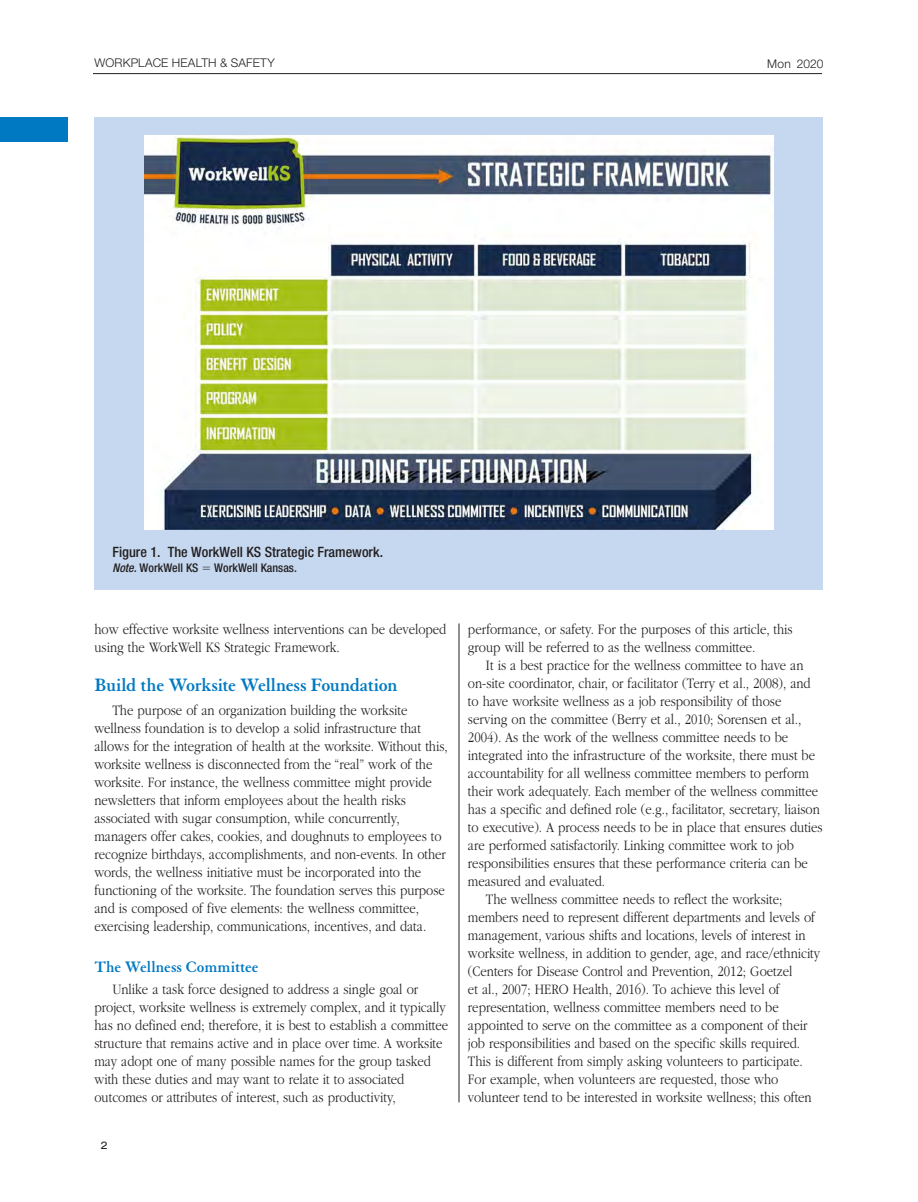
<style>
.page{position:relative;width:918px;height:1202px;background:#fff}
.page>*{position:absolute;margin:0;border:0;box-sizing:border-box;transform-origin:0 0}
.t1{font:700 19.5px "Granjon LT Std";letter-spacing:-.015em;color:#0079c2}
.t2{font:700 16.5px "Granjon LT Std";color:#0079c2}
.t3{font:300 15px/18px "ITC Garamond Std";color:#231f20;scale:.85 1}
.t4{font:500 condensed 14.25px "Helvetica Neue LT Std";color:#231f20}
.t5{font:500 condensed 12px "Helvetica Neue LT Std";color:#231f20}
.t6{font:300 12px "Helvetica Neue LT Std";letter-spacing:.015em;color:#231f20}
.t7{font:expanded 10.5px "Helvetica Neue LT Std";color:#231f20}
.s1{font-style:italic}
</style>
<div class="page">
<hr style="left:93px;top:73px;width:729px;height:1px;background:#231f20">
<div style="left:1px;top:117px;width:67px;height:25px;background:#0079c2"></div>
<hr style="left:459px;top:623px;width:1px;height:479px;background:#231f20">
<div style="left:94px;top:117px;width:730px;height:472px;background:#c6d8ef"></div>
<img style="left:144px;top:135px;width:630px;height:394px">
<p class="t6" style="left:94px;top:55px;width:182px">WORKPLACE HEALTH &amp; SAFETY</p>
<p class="t6" style="left:767px;top:57px;width:58px">MON 2020</p>
<p class="t4" style="left:112px;top:543px;width:272px">Figure 1. The WorkWell KS Strategic Framework.</p>
<p class="t5" style="left:112px;top:560px;width:87px"><span class="s1">Note.</span> WorkWell KS</p>
<p class="t5" style="left:214px;top:560px;width:84px">WorkWell Kansas.</p>
<p class="t3" style="left:94px;top:620px;width:416px">how effective worksite wellness interventions can be developed using the WorkWell KS Strategic Framework.</p>
<h1 class="t1" style="left:94px;top:674px;width:305px">Build the Worksite Wellness Foundation</h1>
<p class="t3" style="left:94px;top:701px;width:417px;text-indent:18px">The purpose of an organization building the worksite wellness foundation is to develop a solid infrastructure that allows for the integration of health at the worksite. Without this, worksite wellness is disconnected from the “real” work of the worksite. For instance, the wellness committee might provide newsletters that inform employees about the health risks associated with sugar consumption, while concurrently, managers offer cakes, cookies, and doughnuts to employees to recognize birthdays, accomplishments, and non-events. In other words, the wellness initiative must be incorporated into the functioning of the worksite. The foundation serves this purpose and is composed of five elements: the wellness committee, exercising leadership, communications, incentives, and data.</p>
<p class="t2" style="left:94px;top:957px;width:166px">The Wellness Committee</p>
<p class="t3" style="left:94px;top:980px;width:418px;text-indent:18px">Unlike a task force designed to address a single goal or project, worksite wellness is extremely complex, and it typically has no defined end; therefore, it is best to establish a committee structure that remains active and in place over time. A worksite may adopt one of many possible names for the group tasked with these duties and may want to relate it to associated outcomes or attributes of interest, such as productivity,</p>
<p class="t7" style="left:101px;top:1139px;width:9px">2</p>
<p class="t3" style="left:468px;top:620px;width:384px">performance, or safety. For the purposes of this article, this group will be referred to as the wellness committee.</p>
<p class="t3" style="left:486px;top:656px;width:375px">It is a best practice for the wellness committee to have an</p>
<p class="t3" style="left:468px;top:674px;width:405px">on-site coordinator, chair, or facilitator (Terry et al., 2008), and</p>
<p class="t3" style="left:468px;top:692px;width:370px">to have worksite wellness as a job responsibility of those</p>
<p class="t3" style="left:468px;top:710px;width:394px">serving on the committee (Berry et al., 2010; Sorensen et al.,</p>
<p class="t3" style="left:468px;top:728px;width:378px">2004). As the work of the wellness committee needs to be</p>
<p class="t3" style="left:468px;top:746px;width:410px">integrated into the infrastructure of the worksite, there must be</p>
<p class="t3" style="left:468px;top:764px;width:403px">accountability for all wellness committee members to perform</p>
<p class="t3" style="left:468px;top:782px;width:414px">their work adequately. Each member of the wellness committee</p>
<p class="t3" style="left:468px;top:800px;width:415px">has a specific and defined role (e.g., facilitator, secretary, liaison</p>
<p class="t3" style="left:468px;top:818px;width:419px">to executive). A process needs to be in place that ensures duties</p>
<p class="t3" style="left:468px;top:836px;width:385px">are performed satisfactorily. Linking committee work to job</p>
<p class="t3" style="left:468px;top:854px;width:401px">responsibilities ensures that these performance criteria can be</p>
<p class="t3" style="left:468px;top:872px;width:163px">measured and evaluated.</p>
<p class="t3" style="left:486px;top:890px;width:350px">The wellness committee needs to reflect the worksite;</p>
<p class="t3" style="left:468px;top:908px;width:410px">members need to represent different departments and levels of</p>
<p class="t3" style="left:468px;top:926px;width:399px">management, various shifts and locations, levels of interest in</p>
<p class="t3" style="left:468px;top:944px;width:416px">worksite wellness, in addition to gender, age, and race/ethnicity</p>
<p class="t3" style="left:468px;top:962px;width:383px">(Centers for Disease Control and Prevention, 2012; Goetzel</p>
<p class="t3" style="left:468px;top:980px;width:368px">et al., 2007; HERO Health, 2016). To achieve this level of</p>
<p class="t3" style="left:468px;top:998px;width:367px">representation, wellness committee members need to be</p>
<p class="t3" style="left:468px;top:1016px;width:401px">appointed to serve on the committee as a component of their</p>
<p class="t3" style="left:468px;top:1034px;width:392px">job responsibilities and based on the specific skills required.</p>
<p class="t3" style="left:468px;top:1052px;width:396px">This is different from simply asking volunteers to participate.</p>
<p class="t3" style="left:468px;top:1070px;width:367px">For example, when volunteers are requested, those who</p>
<p class="t3" style="left:468px;top:1088px;width:406px">volunteer tend to be interested in worksite wellness; this often</p>
</div>
